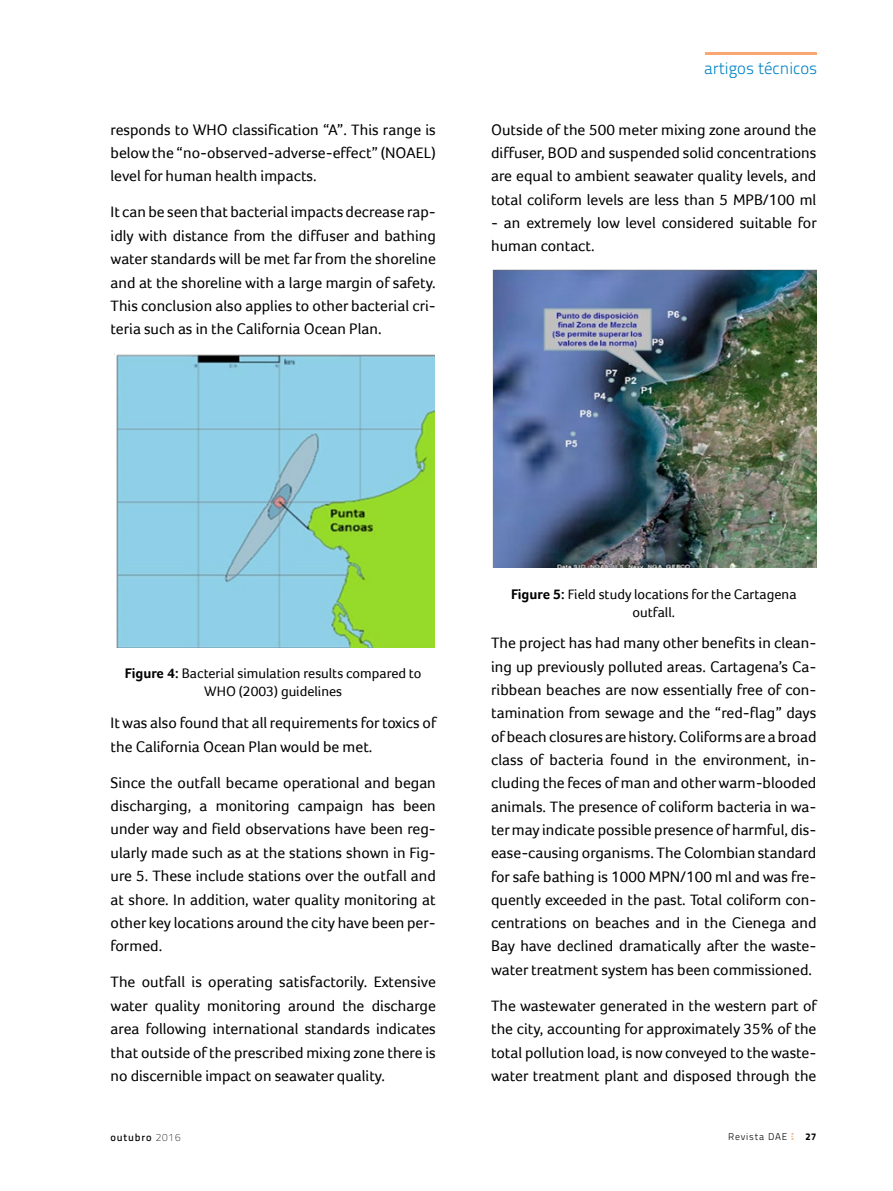
<style>
.page{position:relative;width:893px;height:1191px;background:#fff}
.page>*{position:absolute;margin:0;border:0;box-sizing:border-box;transform-origin:0 0}
.t1{font:300 16.65px "Titillium Text 22 L";color:#0083c6}
.t2{font:15.75px/23.2px "Foco";color:#000;text-align:justify}
.t3{font:14.25px/18px "Foco";color:#000;text-align:center}
.t4{font:500 10.5px "Titillium Text 22 L";letter-spacing:.08em;color:#000}
.t5{font:300 9.75px "Titillium Text 22 L";letter-spacing:.08em;color:#000}
.t6{font:800 9.75px "Titillium Text 22 L";color:#000}
.s1{font-weight:700}
.s2{font-weight:100}
</style>
<div class="page">
<img style="left:114px;top:353px;width:320px;height:294px">
<img style="left:492px;top:269px;width:325px;height:299px">
<svg style="left:791px;top:1133px;width:2px;height:6px"></svg>
<hr style="left:705px;top:52px;width:111px;height:3px;background:#f9a773">
<p class="t2" style="left:111px;top:117px;width:327px">responds to WHO classification “A”. This range is below the “no-observed-adverse-effect” (NOAEL) level for human health impacts.</p>
<p class="t2" style="left:111px;top:200px;width:327px">It can be seen that bacterial impacts decrease rap&shy;idly with distance from the diffuser and bathing water standards will be met far from the shoreline and at the shoreline with a large margin of safety.<br>This conclusion also applies to other bacterial cri&shy;teria such as in the California Ocean Plan.</p>
<p class="t1" style="left:704px;top:56px;width:115px">artigos técnicos</p>
<p class="t2" style="left:491px;top:118px;width:327px">Outside of the 500 meter mixing zone around the diffuser, BOD and suspended solid concentrations are equal to ambient seawater quality levels, and total coliform levels are less than 5 MPB/100 ml</p>
<p class="t2" style="left:491px;top:211px;width:327px">- an extremely low level considered suitable for human contact.</p>
<p class="t3" style="left:125px;top:664px;width:298px"><span class="s1">Figure 4:</span> Bacterial simulation results compared to<br>WHO (2003) guidelines</p>
<p class="t2" style="left:111px;top:711px;width:327px">It was also found that all requirements for toxics of the California Ocean Plan would be met.</p>
<p class="t2" style="left:111px;top:770px;width:327px">Since the outfall became operational and began discharging, a monitoring campaign has been under way and field observations have been reg&shy;ularly made such as at the stations shown in Fig&shy;ure 5. These include stations over the outfall and at shore. In addition, water quality monitoring at other key locations around the city have been per&shy;formed.</p>
<p class="t2" style="left:111px;top:970px;width:327px">The outfall is operating satisfactorily. Extensive water quality monitoring around the discharge area following international standards indicates that outside of the prescribed mixing zone there is no discernible impact on seawater quality.</p>
<p class="t4" style="left:111px;top:1129px;width:72px">outubro <span class="s2">2016</span></p>
<p class="t3" style="left:511px;top:585px;width:287px"><span class="s1">Figure 5:</span> Field study locations for the Cartagena outfall.</p>
<p class="t2" style="left:491px;top:631px;width:327px">The project has had many other benefits in clean&shy;ing up previously polluted areas. Cartagena’s Ca&shy;ribbean beaches are now essentially free of con&shy;tamination from sewage and the “red-flag” days of beach closures are history. Coliforms are a broad class of bacteria found in the environment, in&shy;cluding the feces of man and other warm-blooded animals. The presence of coliform bacteria in wa&shy;ter may indicate possible presence of harmful, dis&shy;ease-causing organisms. The Colombian standard for safe bathing is 1000 MPN/100 ml and was fre&shy;quently exceeded in the past. Total coliform con&shy;centrations on beaches and in the Cienega and Bay have declined dramatically after the waste&shy;water treatment system has been commissioned.</p>
<p class="t2" style="left:491px;top:993px;width:327px">The wastewater generated in the western part of the city, accounting for approximately 35% of the total pollution load, is now conveyed to the waste&shy;water treatment plant and disposed through the</p>
<p class="t5" style="left:728px;top:1129px;width:61px">Revista DAE</p>
<p class="t6" style="left:805px;top:1129px;width:13px">27</p>
</div>
